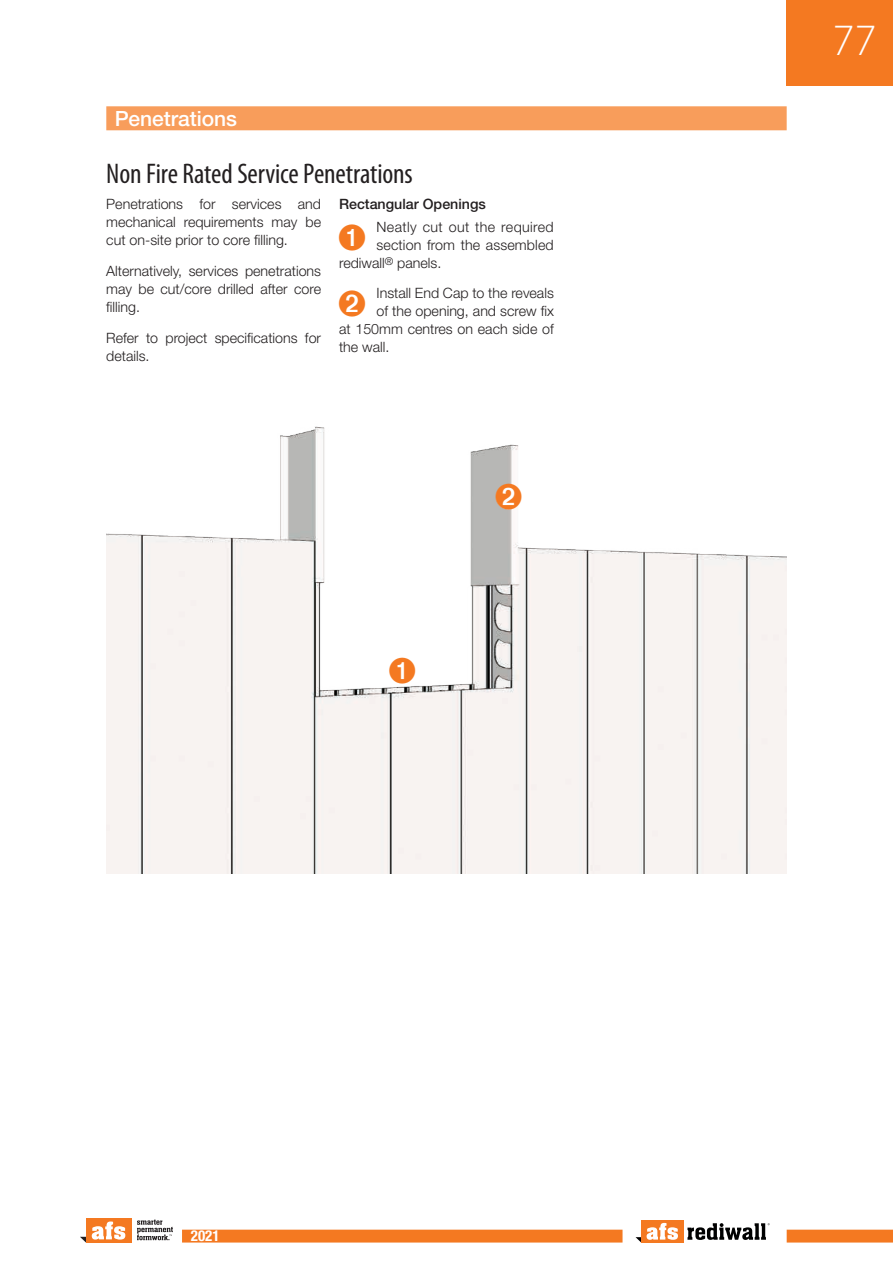
<style>
.page{position:relative;width:893px;height:1263px;background:#fff}
.page>*{position:absolute;margin:0;border:0;box-sizing:border-box;transform-origin:0 0}
.t1{font:300 45px "Myriad Pro";color:#fff}
.Head_3{font:condensed 28.5px "Myriad Pro";letter-spacing:-.005em;color:#231f20}
.Head_2_blue{font:500 21px "Helvetica Neue";color:#fff}
.t2{font:700 condensed 15px "Helvetica Neue";color:#fff}
.Body{font:300 14.25px/18px "Helvetica Neue";color:#231f20;text-align:justify}
.Drop_Cap{font:300 14.25px "Helvetica Neue";color:#231f20}
.Drop_Cap-2{font:300 14.25px "Helvetica Neue";letter-spacing:.025em;color:#231f20}
.Body_BOLD{font:500 14.25px "Helvetica Neue";color:#231f20}
</style>
<div class="page">
<div style="left:787px;top:0;width:106px;height:86px;background:#f47921"></div>
<svg style="left:636px;top:1237px;width:5px;height:5px"></svg>
<div style="left:641px;top:1220px;width:43px;height:22px;background:#f47921"></div>
<svg style="left:647px;top:1223px;width:31px;height:17px"></svg>
<svg style="left:687px;top:1223px;width:83px;height:17px"></svg>
<div style="left:182px;top:1229px;width:440px;height:13px;background:#f47921"></div>
<div style="left:787px;top:1229px;width:106px;height:13px;background:#f47921"></div>
<svg style="left:80px;top:1237px;width:6px;height:5px"></svg>
<div style="left:86px;top:1218px;width:45px;height:24px;background:#f47921"></div>
<svg style="left:92px;top:1221px;width:33px;height:18px"></svg>
<svg style="left:137px;top:1219px;width:36px;height:21px"></svg>
<div style="left:106px;top:106px;width:681px;height:24px;background:#f89d5b"></div>
<img style="left:106px;top:426px;width:681px;height:448px">
<svg style="left:389px;top:657px;width:26px;height:26px"></svg>
<svg style="left:496px;top:484px;width:25px;height:26px"></svg>
<p class="Head_2_blue" style="left:115px;top:106px;width:124px">Penetrations</p>
<p class="Head_3" style="left:106px;top:158px;width:308px">Non Fire Rated Service Penetrations</p>
<p class="Body" style="left:106px;top:195px;width:216px">Penetrations for services and mechanical requirements may be cut on-site prior to core filling.</p>
<p class="Body" style="left:106px;top:262px;width:216px">Alternatively, services penetrations may be cut/core drilled after core filling.</p>
<p class="Body" style="left:106px;top:329px;width:216px">Refer to project specifications for details.</p>
<p class="Body_BOLD" style="left:339px;top:196px;width:148px">Rectangular Openings</p>
<p class="Drop_Cap-2" style="left:377px;top:218px;width:179px">Neatly cut out the required</p>
<p class="Drop_Cap" style="left:377px;top:236px;width:179px">section from the assembled</p>
<p class="Drop_Cap" style="left:339px;top:254px;width:104px">rediwall<sup>®</sup> panels.</p>
<p class="Drop_Cap" style="left:377px;top:285px;width:179px">Install End Cap to the reveals</p>
<p class="Drop_Cap" style="left:377px;top:303px;width:179px">of the opening, and screw fix</p>
<p class="Drop_Cap" style="left:339px;top:321px;width:216px">at 150mm centres on each side of</p>
<p class="Drop_Cap" style="left:339px;top:339px;width:52px">the wall.</p>
<h1 class="t1" style="left:832px;top:15px;width:45px">77</h1>
<p class="t2" style="left:191px;top:1227px;width:30px">2021</p>
</div>
